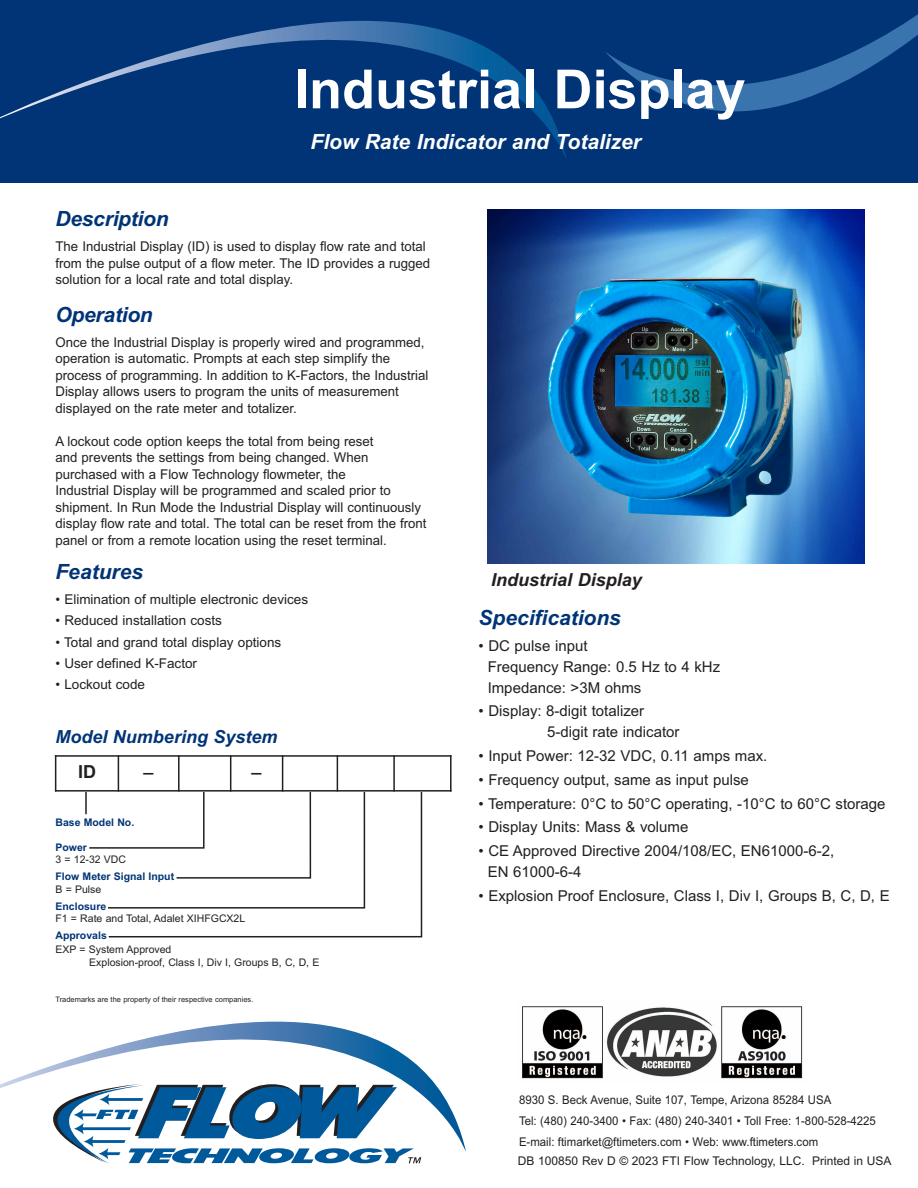
<style>
.page{position:relative;width:918px;height:1188px;background:#fff}
.page>*{position:absolute;margin:0;border:0;box-sizing:border-box;transform-origin:0 0}
.t1{font:700 54px "Arial";color:#fff}
.t2{font:italic 700 21px "Arial";color:#003476}
.t3{font:italic 700 21px "Arial";color:#fff}
.t4{font:italic 700 18px "Arial";color:#003476}
.t5{font:italic 700 18px "Arial";color:#231f20}
.t6{font:700 18px "Arial";color:#231f20}
.t7{font:15px/21px "Arial";color:#231f20}
.t8{font:13.5px/16.5px "Arial";color:#231f20}
.t9{font:12px/21px "Arial";color:#231f20;scale:.95 1}
.t10{font:12px "Arial";color:#231f20}
.t11{font:10.5px/13.5px "Arial";color:#231f20}
.t12{font:700 10.5px "Arial";color:#003476}
.t13{font:7.5px "Arial";color:#231f20}
</style>
<div class="page">
<svg style="left:108px;top:792px;width:315px;height:146px"></svg>
<div style="left:0;top:0;width:918px;height:182px;background:#003476"></div>
<svg style="left:0;top:21px;width:566px;height:137px"></svg>
<svg style="left:86px;top:1153px;width:335px;height:11px"></svg>
<svg style="left:0;top:1021px;width:466px;height:132px"></svg>
<svg style="left:606px;top:14px;width:312px;height:97px"></svg>
<img style="left:488px;top:209px;width:377px;height:355px">
<img style="left:522px;top:1006px;width:281px;height:73px">
<hr style="left:85px;top:787px;width:2px;height:27px;background:#231f20">
<svg style="left:89px;top:792px;width:277px;height:117px"></svg>
<div style="left:55px;top:755px;width:63px;height:37px;background:#fff"></div>
<hr style="left:55px;top:755px;width:1px;height:37px;background:#231f20">
<hr style="left:118px;top:755px;width:1px;height:37px;background:#231f20">
<hr style="left:178px;top:755px;width:2px;height:37px;background:#231f20">
<hr style="left:230px;top:755px;width:1px;height:37px;background:#231f20">
<hr style="left:282px;top:755px;width:1px;height:37px;background:#231f20">
<hr style="left:337px;top:755px;width:1px;height:37px;background:#231f20">
<hr style="left:393px;top:755px;width:2px;height:37px;background:#231f20">
<hr style="left:450px;top:755px;width:2px;height:37px;background:#231f20">
<hr style="left:55px;top:755px;width:397px;height:2px;background:#231f20">
<hr style="left:55px;top:790px;width:397px;height:2px;background:#231f20">
<h1 class="t1" style="left:294px;top:58px;width:453px">Industrial Display</h1>
<h2 class="t3" style="left:311px;top:130px;width:332px">Flow Rate Indicator and Totalizer</h2>
<h2 class="t2" style="left:56px;top:207px;width:115px">Description</h2>
<p class="t8" style="left:56px;top:238px;width:376px">The Industrial Display (ID) is used to display flow rate and total from the pulse output of a flow meter. The ID provides a rugged solution for a local rate and total display.</p>
<h2 class="t2" style="left:56px;top:302px;width:99px">Operation</h2>
<p class="t8" style="left:56px;top:334px;width:374px">Once the Industrial Display is properly wired and programmed, operation is automatic. Prompts at each step simplify the process of programming. In addition to K-Factors, the Industrial Display allows users to program the units of measurement displayed on the rate meter and totalizer.</p>
<p class="t8" style="left:56px;top:433px;width:373px">A lockout code option keeps the total from being reset<br>and prevents the settings from being changed. When purchased with a Flow Technology flowmeter, the<br>Industrial Display will be programmed and scaled prior to shipment. In Run Mode the Industrial Display will continuously display flow rate and total. The total can be reset from the front panel or from a remote location using the reset terminal.</p>
<h2 class="t2" style="left:56px;top:559px;width:89px">Features</h2>
<p class="t8" style="left:56px;top:592px;width:254px">• Elimination of multiple electronic devices</p>
<p class="t8" style="left:56px;top:613px;width:168px">• Reduced installation costs</p>
<p class="t8" style="left:56px;top:634px;width:227px">• Total and grand total display options</p>
<p class="t8" style="left:56px;top:655px;width:143px">• User defined K-Factor</p>
<p class="t8" style="left:56px;top:676px;width:91px">• Lockout code</p>
<h3 class="t4" style="left:56px;top:726px;width:224px">Model Numbering System</h3>
<h3 class="t6" style="left:78px;top:761px;width:19px">ID</h3>
<h3 class="t6" style="left:144px;top:755px;width:12px">_</h3>
<h3 class="t6" style="left:252px;top:755px;width:12px">_</h3>
<p class="t12" style="left:56px;top:816px;width:80px">Base Model No.</p>
<p class="t12" style="left:55px;top:841px;width:33px">Power</p>
<p class="t11" style="left:56px;top:853px;width:72px">3 = 12-32 VDC</p>
<p class="t12" style="left:56px;top:870px;width:120px">Flow Meter Signal Input</p>
<p class="t11" style="left:56px;top:882px;width:47px">B = Pulse</p>
<p class="t12" style="left:56px;top:900px;width:52px">Enclosure</p>
<p class="t11" style="left:56px;top:912px;width:191px">F1 = Rate and Total, Adalet XIHFGCX2L</p>
<p class="t12" style="left:56px;top:930px;width:53px">Approvals</p>
<p class="t11" style="left:89px;top:942px;width:232px;text-indent:-34px">EXP = System Approved<br>Explosion-proof, Class I, Div I, Groups B, C, D, E</p>
<p class="t13" style="left:56px;top:995px;width:199px">Trademarks are the property of their respective companies.</p>
<h3 class="t5" style="left:491px;top:569px;width:152px">Industrial Display</h3>
<h2 class="t2" style="left:478px;top:605px;width:144px">Specifications</h2>
<p class="t7" style="left:488px;top:635px;width:234px;text-indent:-9px">• DC pulse input<br>Frequency Range: 0.5 Hz to 4 kHz<br>Impedance: &gt;3M ohms</p>
<p class="t7" style="left:547px;top:701px;width:134px;text-indent:-69px">• Display: 8-digit totalizer<br>5-digit rate indicator</p>
<p class="t7" style="left:478px;top:745px;width:290px">• Input Power: 12-32 VDC, 0.11 amps max.</p>
<p class="t7" style="left:479px;top:769px;width:272px">• Frequency output, same as input pulse</p>
<p class="t7" style="left:479px;top:793px;width:409px">• Temperature: 0°C to 50°C operating, -10°C to 60°C storage</p>
<p class="t7" style="left:478px;top:817px;width:211px">• Display Units: Mass &amp; volume</p>
<p class="t7" style="left:488px;top:840px;width:348px;text-indent:-9px">• CE Approved Directive 2004/108/EC, EN61000-6-2,<br>EN 61000-6-4</p>
<p class="t7" style="left:478px;top:885px;width:413px">• Explosion Proof Enclosure, Class I, Div I, Groups B, C, D, E</p>
<p class="t9" style="left:519px;top:1089px;width:377px">8930 S. Beck Avenue, Suite 107, Tempe, Arizona 85284 USA<br>Tel: (480) 240-3400 • Fax: (480) 240-3401 • Toll Free: 1-800-528-4225<br>E-mail: ftimarket@ftimeters.com • Web: www.ftimeters.com</p>
<p class="t10" style="left:518px;top:1153px;width:375px">DB 100850 Rev D © 2023 FTI Flow Technology, LLC. Printed in USA</p>
</div>
